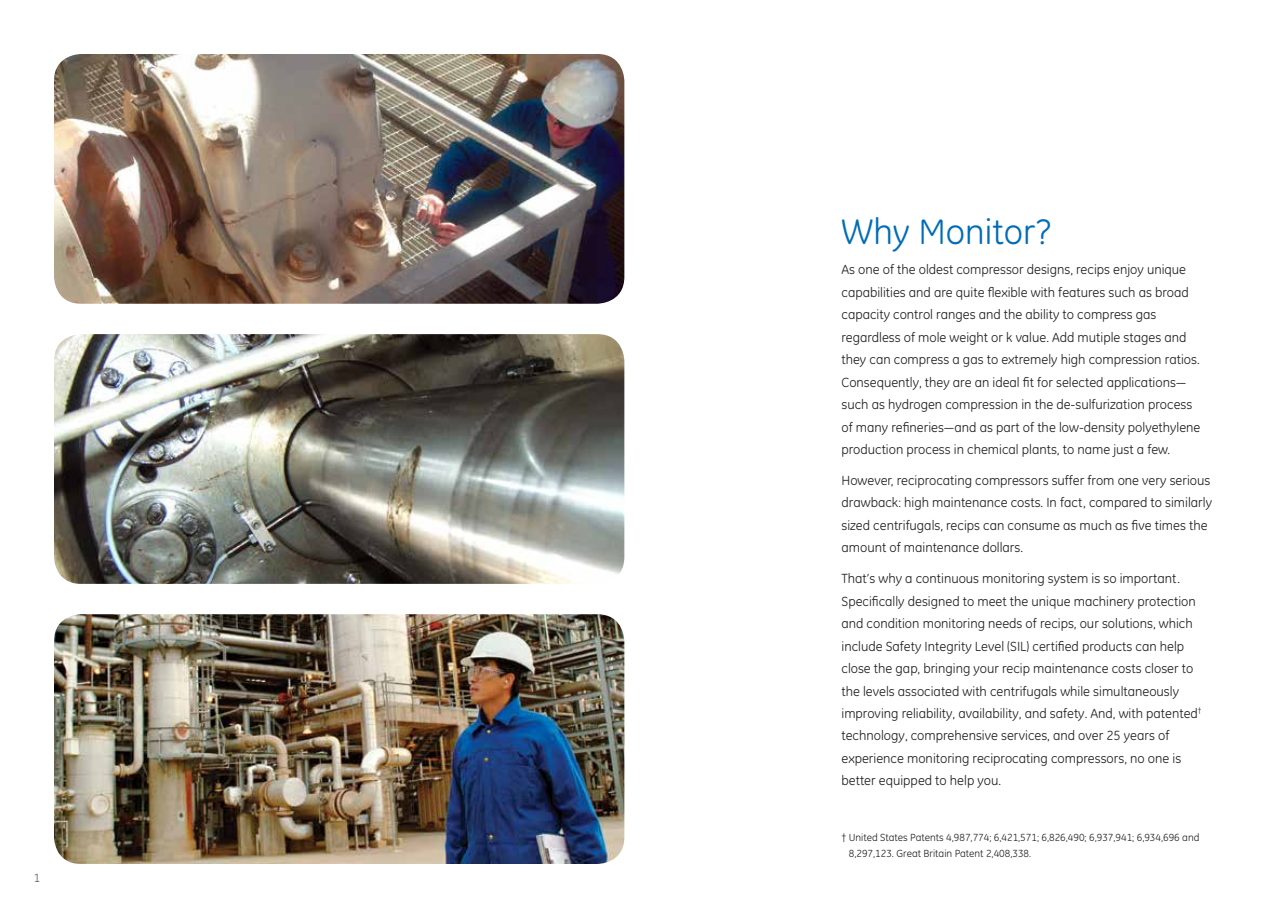
<style>
.page{position:relative;width:1269px;height:918px;background:#fff}
.page>*{position:absolute;margin:0;border:0;box-sizing:border-box;transform-origin:0 0}
.t1{font:36px "GE Inspira";color:#006cb7}
.t2{font:13.5px/22.5px "GE Inspira";color:#231f20}
.t3{font:12px "GE Inspira";color:#58595b}
.t4{font:10.5px/16.5px "GE Inspira";color:#231f20}
</style>
<div class="page">
<img style="left:54px;top:54px;width:570px;height:250px">
<img style="left:54px;top:614px;width:570px;height:250px">
<img style="left:54px;top:334px;width:570px;height:250px">
<p class="t3" style="left:34px;top:871px;width:8px">1</p>
<h1 class="t1" style="left:842px;top:211px;width:211px">Why Monitor?</h1>
<p class="t2" style="left:842px;top:258px;width:361px">As one of the oldest compressor designs, recips enjoy unique capabilities and are quite flexible with features such as broad capacity control ranges and the ability to compress gas regardless of mole weight or k value. Add mutiple stages and they can compress a gas to extremely high compression ratios.<br>Consequently, they are an ideal fit for selected applications— such as hydrogen compression in the de-sulfurization process of many refineries—and as part of the low-density polyethylene production process in chemical plants, to name just a few.</p>
<p class="t2" style="left:842px;top:469px;width:372px">However, reciprocating compressors suffer from one very serious drawback: high maintenance costs. In fact, compared to similarly sized centrifugals, recips can consume as much as five times the amount of maintenance dollars.</p>
<p class="t2" style="left:841px;top:567px;width:362px">That’s why a continuous monitoring system is so important.<br>Specifically designed to meet the unique machinery protection and condition monitoring needs of recips, our solutions, which include Safety Integrity Level (SIL) certified products can help close the gap, bringing your recip maintenance costs closer to the levels associated with centrifugals while simultaneously improving reliability, availability, and safety. And, with patented<sup>† </sup>technology, comprehensive services, and over 25 years of experience monitoring reciprocating compressors, no one is better equipped to help you.</p>
<p class="t4" style="left:849px;top:829px;width:352px;text-indent:-7px">† United States Patents 4,987,774; 6,421,571; 6,826,490; 6,937,941; 6,934,696 and<br>8,297,123. Great Britain Patent 2,408,338.</p>
</div>
